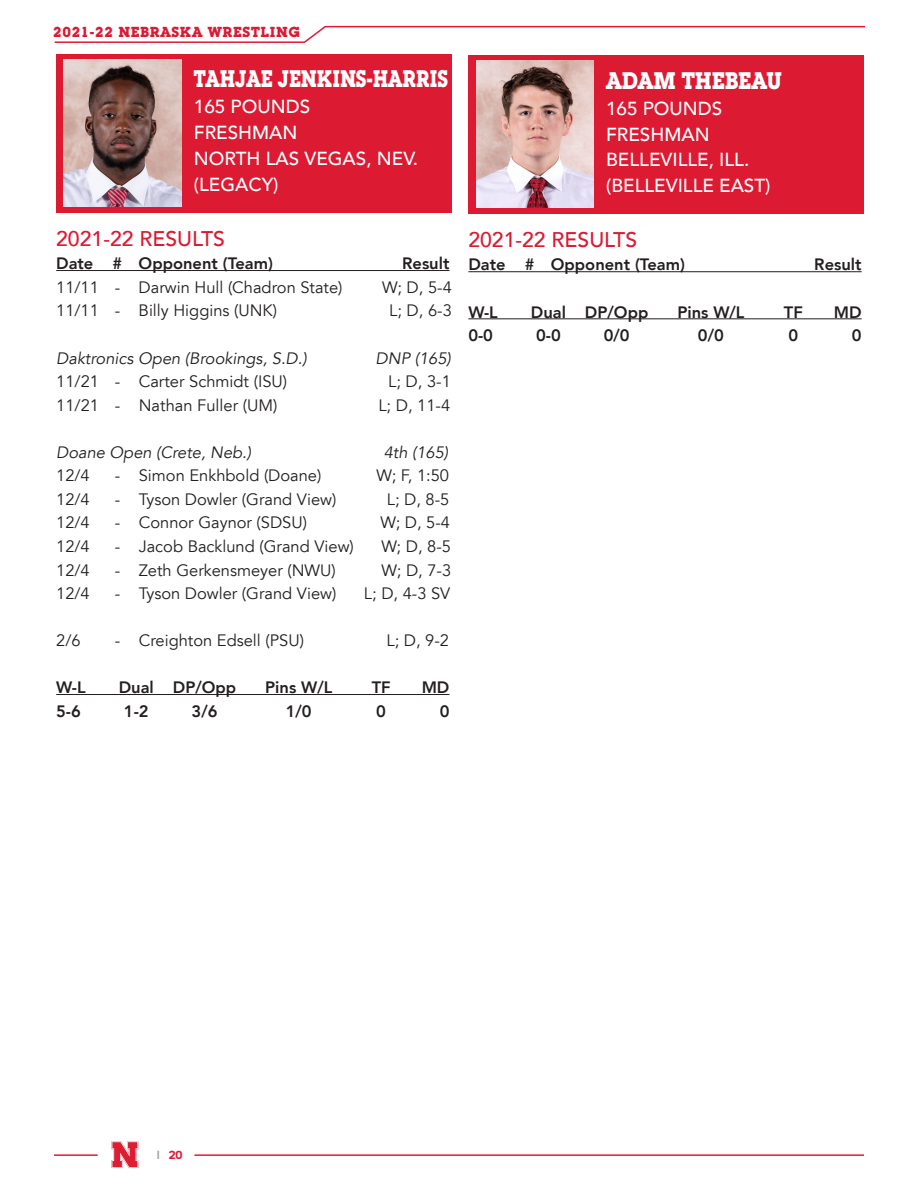
<style>
.page{position:relative;width:918px;height:1188px;background:#fff}
.page>*{position:absolute;margin:0;border:0;box-sizing:border-box;transform-origin:0 0}
.t1{font:700 23.55px "Lubalin Graph IT Cfor UNL";color:#fff;scale:.83 1}
.t2{font:700 23.55px "Lubalin Graph IT Cfor UNL";color:#fff;scale:.91 1}
.t3{font:500 21.15px "Avenir LT Std";color:#dc1a32}
.t4{font:500 18.9px "Avenir LT Std";color:#fff}
.t5{font:16.5px "Avenir LT Std";color:#231f20}
.t6{font:800 16.5px "Avenir LT Std";color:#231f20}
.t7{font:italic 16.5px "Avenir LT Std";color:#231f20}
.t8{font:700 14.25px "Lubalin Graph IT Cfor UNL";letter-spacing:.05em;color:#dc1a32}
.t9{font:700 12px "adineue PRO";color:#e51836}
.s1{color:#a8a9ad}
</style>
<div class="page">
<svg style="left:54px;top:25px;width:812px;height:18px"></svg>
<hr style="left:54px;top:1154px;width:44px;height:2px;background:#e51836">
<svg style="left:112px;top:1141px;width:26px;height:27px"></svg>
<hr style="left:194px;top:1154px;width:670px;height:2px;background:#e51836">
<div style="left:56px;top:54px;width:396px;height:158px;background:#dc1a32"></div>
<img style="left:64px;top:60px;width:117px;height:147px">
<hr style="left:56px;top:270px;width:393px;height:1px;background:#231f20">
<hr style="left:56px;top:694px;width:393px;height:1px;background:#231f20">
<div style="left:468px;top:55px;width:396px;height:159px;background:#dc1a32"></div>
<img style="left:476px;top:61px;width:117px;height:147px">
<hr style="left:468px;top:271px;width:394px;height:1px;background:#231f20">
<hr style="left:468px;top:318px;width:394px;height:1px;background:#231f20">
<p class="t8" style="left:53px;top:22px;width:248px">2021-22 NEBRASKA WRESTLING</p>
<p class="t1" style="left:194px;top:64px;width:308px">TAHJAE JENKINS-HARRIS</p>
<p class="t4" style="left:194px;top:96px;width:118px">165 POUNDS</p>
<p class="t4" style="left:194px;top:122px;width:105px">FRESHMAN</p>
<p class="t4" style="left:194px;top:148px;width:226px">NORTH LAS VEGAS, NEV.</p>
<p class="t4" style="left:194px;top:174px;width:86px">(LEGACY)</p>
<p class="t3" style="left:56px;top:226px;width:170px">2021-22 RESULTS</p>
<p class="t6" style="left:56px;top:254px;width:218px">Date # Opponent (Team)</p>
<p class="t6" style="left:402px;top:254px;width:49px">Result</p>
<p class="t5" style="left:56px;top:278px;width:288px">11/11 - Darwin Hull (Chadron State)</p>
<p class="t5" style="left:382px;top:278px;width:71px">W; D, 5-4</p>
<p class="t5" style="left:56px;top:301px;width:223px">11/11 - Billy Higgins (UNK)</p>
<p class="t5" style="left:389px;top:301px;width:64px">L; D, 6-3</p>
<p class="t7" style="left:56px;top:348px;width:252px">Daktronics Open (Brookings, S.D.)</p>
<p class="t7" style="left:376px;top:348px;width:77px">DNP (165)</p>
<p class="t5" style="left:56px;top:372px;width:232px">11/21 - Carter Schmidt (ISU)</p>
<p class="t5" style="left:388px;top:372px;width:64px">L; D, 3-1</p>
<p class="t5" style="left:56px;top:396px;width:223px">11/21 - Nathan Fuller (UM)</p>
<p class="t5" style="left:378px;top:396px;width:73px">L; D, 11-4</p>
<p class="t7" style="left:56px;top:443px;width:196px">Doane Open (Crete, Neb.)</p>
<p class="t7" style="left:384px;top:443px;width:66px">4th (165)</p>
<p class="t5" style="left:56px;top:466px;width:35px">12/4</p>
<p class="t5" style="left:115px;top:466px;width:208px">- Simon Enkhbold (Doane)</p>
<p class="t5" style="left:376px;top:466px;width:74px">W; F, 1:50</p>
<p class="t5" style="left:56px;top:490px;width:35px">12/4</p>
<p class="t5" style="left:115px;top:490px;width:223px">- Tyson Dowler (Grand View)</p>
<p class="t5" style="left:387px;top:490px;width:64px">L; D, 8-5</p>
<p class="t5" style="left:56px;top:513px;width:35px">12/4</p>
<p class="t5" style="left:115px;top:513px;width:194px">- Connor Gaynor (SDSU)</p>
<p class="t5" style="left:380px;top:513px;width:71px">W; D, 5-4</p>
<p class="t5" style="left:56px;top:537px;width:35px">12/4</p>
<p class="t5" style="left:115px;top:537px;width:241px">- Jacob Backlund (Grand View)</p>
<p class="t5" style="left:381px;top:537px;width:71px">W; D, 8-5</p>
<p class="t5" style="left:56px;top:560px;width:35px">12/4</p>
<p class="t5" style="left:115px;top:560px;width:222px">- Zeth Gerkensmeyer (NWU)</p>
<p class="t5" style="left:382px;top:560px;width:71px">W; D, 7-3</p>
<p class="t5" style="left:56px;top:584px;width:35px">12/4</p>
<p class="t5" style="left:115px;top:584px;width:223px">- Tyson Dowler (Grand View)</p>
<p class="t5" style="left:364px;top:584px;width:88px">L; D, 4-3 SV</p>
<p class="t5" style="left:56px;top:631px;width:26px">2/6</p>
<p class="t5" style="left:115px;top:631px;width:191px">- Creighton Edsell (PSU)</p>
<p class="t5" style="left:386px;top:631px;width:64px">L; D, 9-2</p>
<p class="t6" style="left:56px;top:678px;width:31px">W-L</p>
<p class="t6" style="left:119px;top:678px;width:119px">Dual DP/Opp</p>
<p class="t6" style="left:265px;top:678px;width:69px">Pins W/L</p>
<p class="t6" style="left:372px;top:678px;width:20px">TF</p>
<p class="t6" style="left:422px;top:678px;width:29px">MD</p>
<p class="t6" style="left:56px;top:701px;width:26px">5-6</p>
<p class="t6" style="left:124px;top:701px;width:26px">1-2</p>
<p class="t6" style="left:192px;top:701px;width:27px">3/6</p>
<p class="t6" style="left:286px;top:701px;width:27px">1/0</p>
<p class="t6" style="left:376px;top:701px;width:11px">0</p>
<p class="t6" style="left:440px;top:701px;width:11px">0</p>
<p class="t2" style="left:606px;top:65px;width:195px">ADAM THEBEAU</p>
<p class="t4" style="left:606px;top:97px;width:118px">165 POUNDS</p>
<p class="t4" style="left:606px;top:123px;width:105px">FRESHMAN</p>
<p class="t4" style="left:606px;top:149px;width:145px">BELLEVILLE, ILL.</p>
<p class="t4" style="left:606px;top:175px;width:166px">(BELLEVILLE EAST)</p>
<p class="t3" style="left:468px;top:227px;width:170px">2021-22 RESULTS</p>
<p class="t6" style="left:468px;top:255px;width:218px">Date # Opponent (Team)</p>
<p class="t6" style="left:814px;top:255px;width:49px">Result</p>
<p class="t6" style="left:468px;top:302px;width:31px">W-L</p>
<p class="t6" style="left:531px;top:302px;width:119px">Dual DP/Opp</p>
<p class="t6" style="left:677px;top:302px;width:69px">Pins W/L</p>
<p class="t6" style="left:784px;top:302px;width:20px">TF</p>
<p class="t6" style="left:834px;top:302px;width:29px">MD</p>
<p class="t6" style="left:468px;top:326px;width:26px">0-0</p>
<p class="t6" style="left:536px;top:326px;width:26px">0-0</p>
<p class="t6" style="left:604px;top:326px;width:27px">0/0</p>
<p class="t6" style="left:698px;top:326px;width:27px">0/0</p>
<p class="t6" style="left:788px;top:326px;width:11px">0</p>
<p class="t6" style="left:852px;top:326px;width:11px">0</p>
<p class="t9" style="left:157px;top:1148px;width:27px"><span class="s1">l</span> 20</p>
</div>
